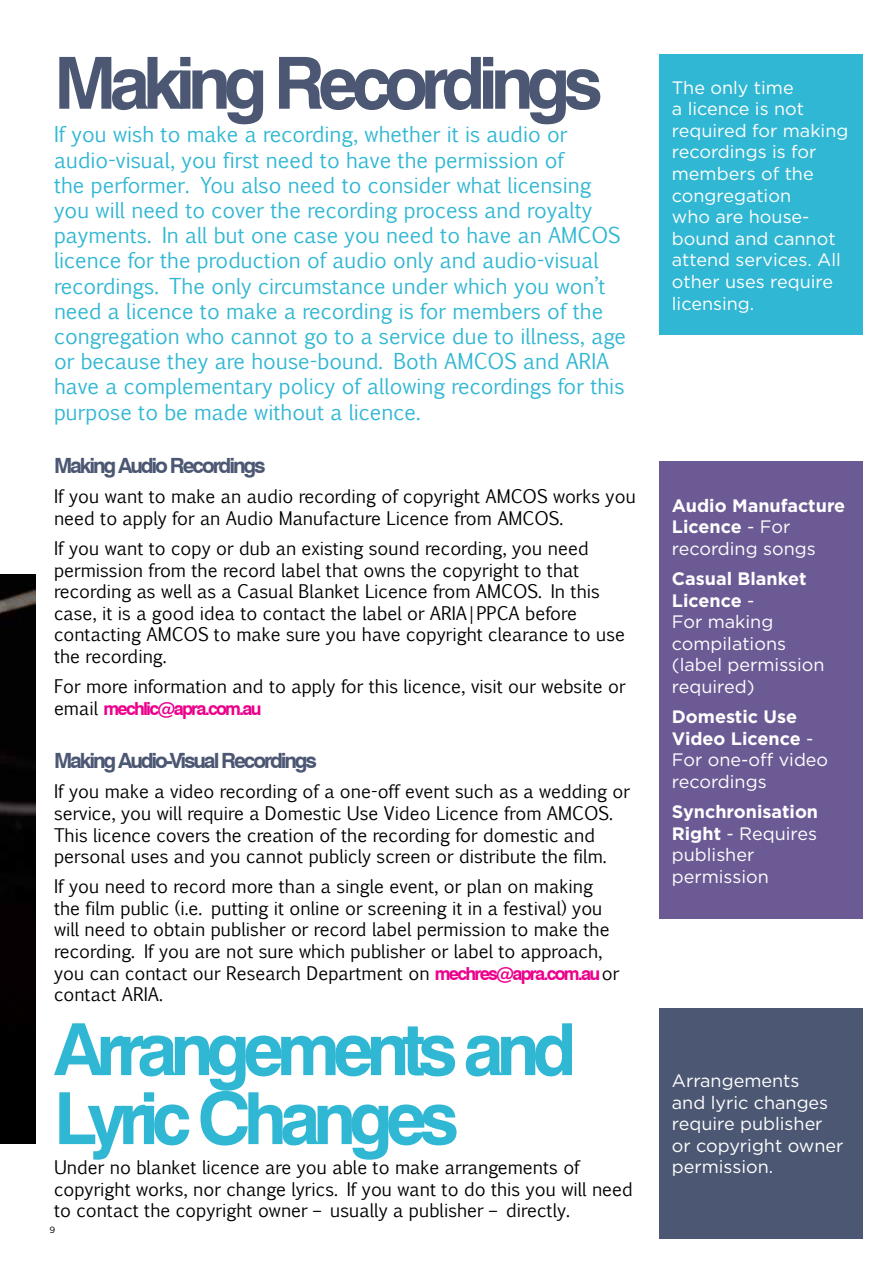
<style>
.page{position:relative;width:893px;height:1263px;background:#fff}
.page>*{position:absolute;margin:0;border:0;box-sizing:border-box;transform-origin:0 0}
.t1{font:700 72px/69px "Swiss 721 BT";letter-spacing:-.1em;color:#30b7d3}
.t2{font:700 72px "Swiss 721 BT";letter-spacing:-.1em;color:#4c5773}
.t3{font:21px/25.2px "Euphemia CAS";color:#30b7d3}
.t4{font:700 21px "Swiss 721 BT";letter-spacing:-.1em;color:#4c5773}
.t5{font:18px/21.6px "Euphemia CAS";color:#000}
.t6{font:18px/21.6px "Gotham";color:#fff}
.t7{font:700 18px/21.6px "Gotham";color:#fff}
.t8{font:700 18px "Swiss 721 BT";letter-spacing:-.1em;color:#ec008c}
.t9{font:9px "Gotham";color:#000}
.s1{font-family:"Euphemia CAS";font-weight:400;color:#000}
.s2{font-family:"Swiss 721 BT";font-weight:700;color:#ec008c}
.s3{font-weight:400}
.s4{font-weight:700}
</style>
<div class="page">
<div style="left:659px;top:54px;width:203px;height:281px;background:#30b7d3"></div>
<div style="left:659px;top:461px;width:203px;height:457px;background:#6c5a95"></div>
<div style="left:659px;top:1008px;width:203px;height:230px;background:#4c5773"></div>
<div style="left:0;top:574px;width:36px;height:570px;background:#020102"></div>
<h1 class="t2" style="left:54px;top:33px;width:550px">Making Recordings</h1>
<p class="t3" style="left:54px;top:122px;width:574px">If you wish to make a recording, whether it is audio or audio-visual, you first need to have the permission of<br>the performer. You also need to consider what licensing you will need to cover the recording process and royalty payments. In all but one case you need to have an AMCOS licence for the production of audio only and audio-visual recordings. The only circumstance under which you won’t need a licence to make a recording is for members of the congregation who cannot go to a service due to illness, age or because they are house-bound. Both AMCOS and ARIA have a complementary policy of allowing recordings for this purpose to be made without a licence.</p>
<p class="t4" style="left:54px;top:451px;width:213px">Making Audio Recordings</p>
<p class="t5" style="left:54px;top:486px;width:583px">If you want to make an audio recording of copyright AMCOS works you need to apply for an Audio Manufacture Licence from AMCOS.</p>
<p class="t5" style="left:54px;top:537px;width:573px">If you want to copy or dub an existing sound recording, you need permission from the record label that owns the copyright to that recording as well as a Casual Blanket Licence from AMCOS. In this case, it is a good idea to contact the label or ARIA|PPCA before contacting AMCOS to make sure you have copyright clearance to use the recording.</p>
<p class="t5" style="left:54px;top:675px;width:573px">For more information and to apply for this licence, visit our website or</p>
<p class="t8" style="left:54px;top:696px;width:209px"><span class="s1">email</span> mechlic@apra.com.au</p>
<p class="t4" style="left:54px;top:746px;width:265px">Making Audio-Visual Recordings</p>
<p class="t5" style="left:54px;top:781px;width:577px">If you make a video recording of a one-off event such as a wedding or service, you will require a Domestic Use Video Licence from AMCOS.<br>This licence covers the creation of the recording for domestic and personal uses and you cannot publicly screen or distribute the film.</p>
<p class="t5" style="left:54px;top:876px;width:567px">If you need to record more than a single event, or plan on making the film public (i.e. putting it online or screening it in a festival) you will need to obtain publisher or record label permission to make the recording. If you are not sure which publisher or label to approach, you can contact our Research Department on <span class="s2">mechres@apra.com.au</span> or contact ARIA.</p>
<h1 class="t1" style="left:54px;top:1012px;width:524px">Arrangements and<br>Lyric Changes</h1>
<p class="t5" style="left:54px;top:1157px;width:580px">Under no blanket licence are you able to make arrangements of copyright works, nor change lyrics. If you want to do this you will need to contact the copyright owner – usually a publisher – directly.</p>
<p class="t9" style="left:49px;top:1224px;width:7px">9</p>
<p class="t6" style="left:672px;top:76px;width:178px">The only time<br>a licence is not required for making recordings is for members of the congregation<br>who are house&shy;bound and cannot attend services. All other uses require licensing.</p>
<p class="t7" style="left:672px;top:494px;width:175px">Audio Manufacture<br>Licence <span class="s3">- For recording songs</span></p>
<p class="t6" style="left:672px;top:567px;width:154px"><span class="s4">Casual Blanket<br>Licence</span> -<br>For making compilations (label permission required)</p>
<p class="t6" style="left:672px;top:705px;width:158px"><span class="s4">Domestic Use<br>Video Licence</span> -<br>For one-off video recordings</p>
<p class="t6" style="left:672px;top:800px;width:148px"><span class="s4">Synchronisation<br>Right</span> - Requires publisher permission</p>
<p class="t6" style="left:672px;top:1069px;width:173px">Arrangements<br>and lyric changes require publisher or copyright owner permission.</p>
</div>
